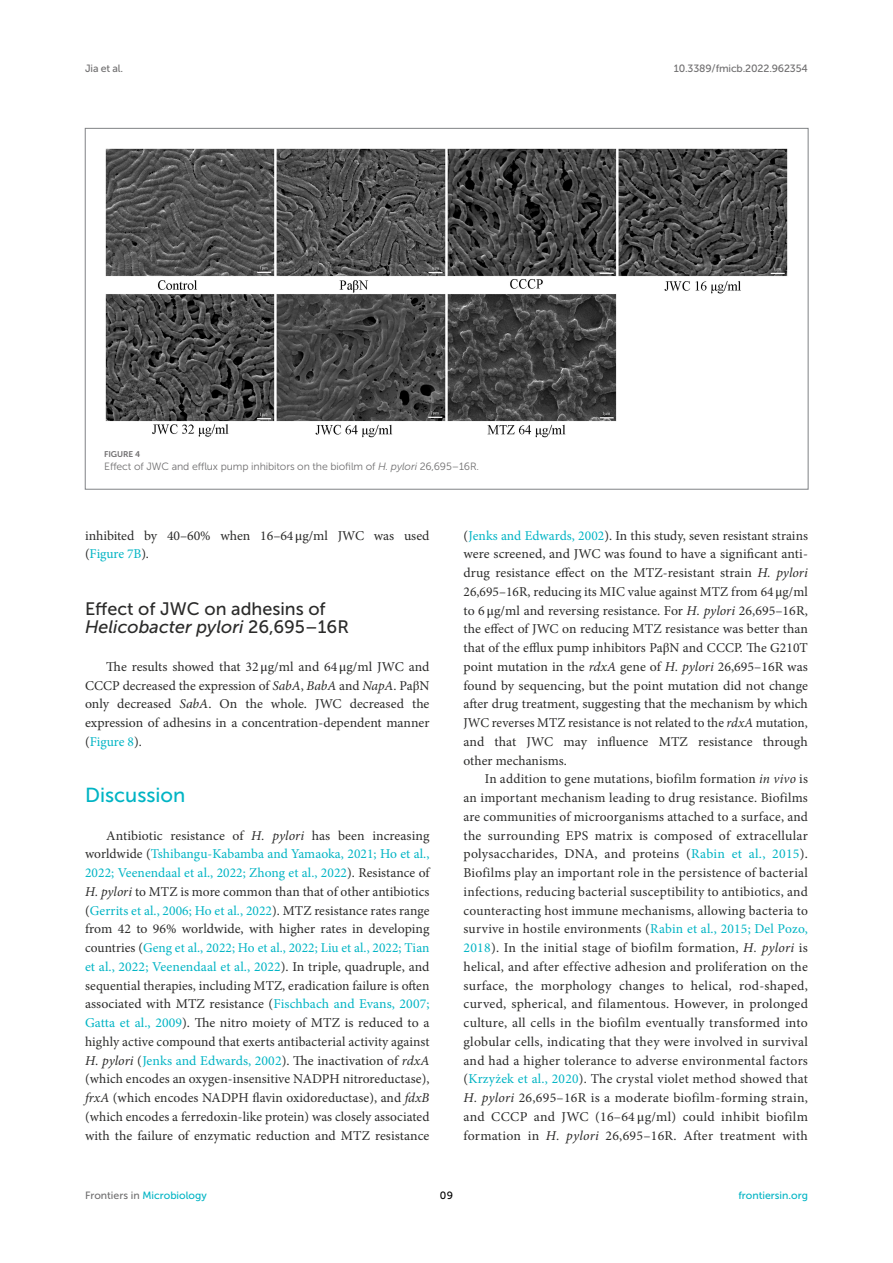
<style>
.page{position:relative;width:893px;height:1263px;background:#fff}
.page>*{position:absolute;margin:0;border:0;box-sizing:border-box;transform-origin:0 0}
.HEAD_1{font:20.25px "Museo Sans 500";color:#00b4c4}
.HEAD_2{font:18px/18.8px "Museo Sans 500";color:#2b2b2a}
.TEXT_FLUSH{font:13.5px/18.8px "Minion Pro";color:#2b2b2a;text-align:justify}
.TEXT{font:13.5px/18.8px "Minion Pro";letter-spacing:.02em;color:#2b2b2a;text-align:justify}
.FIG_LEG{font:10.5px "Museo Sans 300";letter-spacing:-.01em;color:#706f70}
.t1{font:10.5px "Museo Sans 500";color:#00b4c4}
.t2{font:10.5px "Museo Sans 500";letter-spacing:-.015em;color:#706f70}
.t3{font:10.5px "Museo Sans 500";color:#000}
.FIG_HD{font:8.25px "Museo Sans 700";letter-spacing:-.01em;color:#706f70}
.s1{font-style:italic}
.s2{font-family:"STIX General"}
.s3{color:#00b4c4}
.s4{color:#706f70}
</style>
<div class="page">
<img style="left:105px;top:148px;width:683px;height:290px">
<p class="t2" style="left:85px;top:63px;width:40px">Jia et al.</p>
<p class="t2" style="left:674px;top:63px;width:136px">10.3389/fmicb.2022.962354</p>
<p class="FIG_HD" style="left:104px;top:449px;width:37px">FIGURE 4</p>
<p class="FIG_LEG" style="left:104px;top:461px;width:376px">Effect of JWC and efflux pump inhibitors on the biofilm of <span class="s1">H. pylori</span> 26,695–16R.</p>
<p class="TEXT_FLUSH" style="left:85px;top:526px;width:346px">inhibited by 40–60% when 16–64<span class="s2">μ</span>g/ml JWC was used (<span class="s3">Figure 7B</span>).</p>
<p class="HEAD_2" style="left:85px;top:599px;width:265px">Effect of JWC on adhesins of<br><span class="s1">Helicobacter pylori</span> 26,695–16R</p>
<p class="TEXT_FLUSH" style="left:85px;top:657px;width:346px;text-indent:21px">The results showed that 32<span class="s2">μ</span>g/ml and 64<span class="s2">μ</span>g/ml JWC and CCCP decreased the expression of <span class="s1">SabA</span>, <span class="s1">BabA</span> and <span class="s1">NapA</span>. Pa<span class="s2">β</span>N only decreased <span class="s1">SabA</span>. On the whole. JWC decreased the expression of adhesins in a concentration-dependent manner (<span class="s3">Figure 8</span>).</p>
<p class="HEAD_1" style="left:85px;top:784px;width:102px">Discussion</p>
<p class="TEXT_FLUSH" style="left:85px;top:826px;width:346px;text-indent:21px">Antibiotic resistance of <span class="s1">H. pylori</span> has been increasing worldwide (<span class="s3">Tshibangu-Kabamba and Yamaoka, 2021; Ho et al., 2022; Veenendaal et al., 2022; Zhong et al., 2022</span>). Resistance of <span class="s1">H. pylori</span> to MTZ is more common than that of other antibiotics (<span class="s3">Gerrits et al., 2006; Ho et al., 2022</span>). MTZ resistance rates range from 42 to 96% worldwide, with higher rates in developing countries (<span class="s3">Geng et al., 2022; Ho et al., 2022; Liu et al., 2022; Tian et al., 2022; Veenendaal et al., 2022</span>). In triple, quadruple, and sequential therapies, including MTZ, eradication failure is often associated with MTZ resistance (<span class="s3">Fischbach and Evans, 2007; Gatta et al., 2009</span>). The nitro moiety of MTZ is reduced to a highly active compound that exerts antibacterial activity against <span class="s1">H. pylori</span> (<span class="s3">Jenks and Edwards, 2002</span>). The inactivation of <span class="s1">rdxA </span>(which encodes an oxygen-insensitive NADPH nitroreductase), <span class="s1">frxA</span> (which encodes NADPH flavin oxidoreductase), and <span class="s1">fdxB </span>(which encodes a ferredoxin-like protein) was closely associated with the failure of enzymatic reduction and MTZ resistance</p>
<p class="TEXT_FLUSH" style="left:463px;top:526px;width:346px">(<span class="s3">Jenks and Edwards, 2002</span>). In this study, seven resistant strains were screened, and JWC was found to have a significant anti&shy;drug resistance effect on the MTZ-resistant strain <span class="s1">H. pylori </span>26,695–16R, reducing its MIC value against MTZ from 64 <span class="s2">μ</span>g/ml to 6 <span class="s2">μ</span>g/ml and reversing resistance. For <span class="s1">H. pylori</span> 26,695–16R, the effect of JWC on reducing MTZ resistance was better than that of the efflux pump inhibitors Pa<span class="s2">β</span>N and CCCP. The G210T point mutation in the <span class="s1">rdxA</span> gene of <span class="s1">H. pylori</span> 26,695–16R was found by sequencing, but the point mutation did not change after drug treatment, suggesting that the mechanism by which JWC reverses MTZ resistance is not related to the <span class="s1">rdxA</span> mutation, and that JWC may influence MTZ resistance through other mechanisms.</p>
<p class="TEXT" style="left:463px;top:770px;width:346px;text-indent:21px">In addition to gene mutations, biofilm formation <span class="s1">in vivo</span> is an important mechanism leading to drug resistance. Biofilms are communities of microorganisms attached to a surface, and the surrounding EPS matrix is composed of extracellular polysaccharides, DNA, and proteins (<span class="s3">Rabin et al., 2015</span>).<br>Biofilms play an important role in the persistence of bacterial infections, reducing bacterial susceptibility to antibiotics, and counteracting host immune mechanisms, allowing bacteria to survive in hostile environments (<span class="s3">Rabin et al., 2015; Del Pozo, 2018</span>). In the initial stage of biofilm formation, <span class="s1">H. pylori</span> is helical, and after effective adhesion and proliferation on the surface, the morphology changes to helical, rod-shaped, curved, spherical, and filamentous. However, in prolonged culture, all cells in the biofilm eventually transformed into globular cells, indicating that they were involved in survival and had a higher tolerance to adverse environmental factors (<span class="s3">Krzyżek et al., 2020</span>). The crystal violet method showed that <span class="s1">H. pylori</span> 26,695–16R is a moderate biofilm-forming strain, and CCCP and JWC (16–64 <span class="s2">μ</span>g/ml) could inhibit biofilm formation in <span class="s1">H. pylori</span> 26,695–16R. After treatment with</p>
<p class="t1" style="left:85px;top:1190px;width:123px"><span class="s4">Frontiers in</span> Microbiology</p>
<p class="t3" style="left:440px;top:1190px;width:15px">09</p>
<p class="t1" style="left:738px;top:1190px;width:71px">frontiersin.org</p>
</div>
